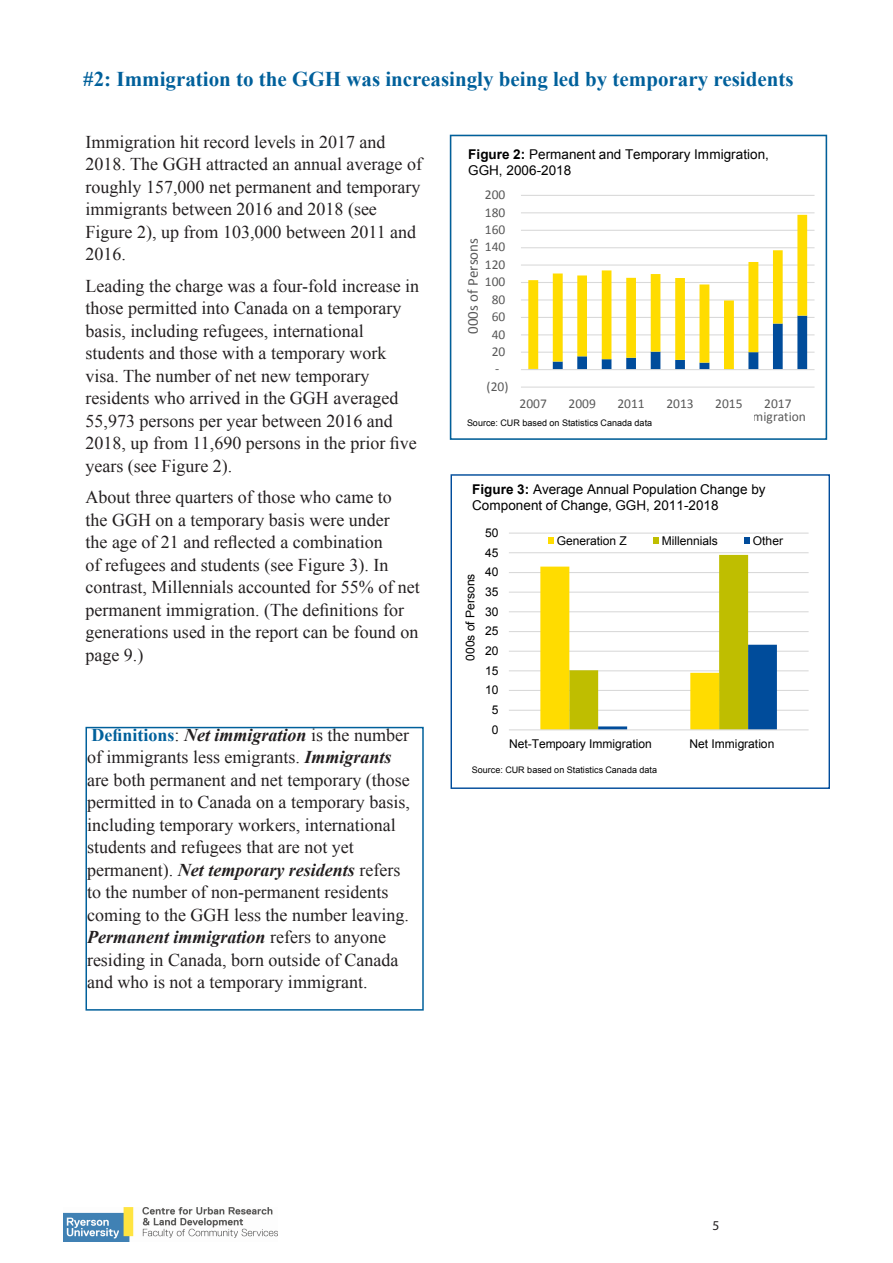
<style>
.page{position:relative;width:893px;height:1263px;background:#fff}
.page>*{position:absolute;margin:0;border:0;box-sizing:border-box;transform-origin:0 0}
.CUR_Subtitle_2{font:700 21px "Times New Roman";color:#00609b}
.CUR_Body_Text{font:18px/22.5px "Times New Roman";color:#231f20}
.t1{font:15px "Calibri";color:#595959}
.t2{font:13.5px/15.6px "Arial";letter-spacing:.005em;color:#000}
.t3{font:13.5px "Calibri";color:#595959}
.t4{font:13.5px "Myriad Pro";color:#231f20}
.t5{font:12px "Arial";letter-spacing:-.005em;color:#000}
.t6{font:9px "Arial";letter-spacing:.005em;color:#000}
.s1{font-weight:700;color:#00609b}
.s2{font-weight:700;font-style:italic}
.s3{font-weight:700}
</style>
<div class="page">
<img style="left:63px;top:1207px;width:215px;height:34px">
<div style="left:86px;top:727px;width:338px;height:283px;border:2px solid #00609b"></div>
<hr style="left:521px;top:387px;width:293px;height:1px;background:#d9d9d9">
<hr style="left:521px;top:352px;width:293px;height:1px;background:#d9d9d9">
<hr style="left:521px;top:334px;width:293px;height:1px;background:#d9d9d9">
<hr style="left:521px;top:317px;width:293px;height:1px;background:#d9d9d9">
<hr style="left:521px;top:299px;width:293px;height:1px;background:#d9d9d9">
<hr style="left:521px;top:282px;width:293px;height:1px;background:#d9d9d9">
<hr style="left:521px;top:264px;width:293px;height:2px;background:#d9d9d9">
<hr style="left:521px;top:247px;width:293px;height:1px;background:#d9d9d9">
<hr style="left:521px;top:230px;width:293px;height:1px;background:#d9d9d9">
<hr style="left:521px;top:212px;width:293px;height:1px;background:#d9d9d9">
<hr style="left:521px;top:195px;width:293px;height:1px;background:#d9d9d9">
<svg style="left:528px;top:215px;width:279px;height:154px"></svg>
<hr style="left:521px;top:369px;width:293px;height:1px;background:#d9d9d9">
<div style="left:450px;top:135px;width:377px;height:305px;border:2px solid #00609b"></div>
<hr style="left:509px;top:710px;width:300px;height:1px;background:#d9d9d9">
<hr style="left:509px;top:690px;width:300px;height:1px;background:#d9d9d9">
<hr style="left:509px;top:670px;width:300px;height:1px;background:#d9d9d9">
<hr style="left:509px;top:651px;width:300px;height:1px;background:#d9d9d9">
<hr style="left:509px;top:631px;width:300px;height:1px;background:#d9d9d9">
<hr style="left:509px;top:611px;width:300px;height:1px;background:#d9d9d9">
<hr style="left:509px;top:592px;width:300px;height:1px;background:#d9d9d9">
<hr style="left:509px;top:572px;width:300px;height:1px;background:#d9d9d9">
<hr style="left:509px;top:552px;width:300px;height:1px;background:#d9d9d9">
<hr style="left:509px;top:533px;width:300px;height:1px;background:#d9d9d9">
<svg style="left:540px;top:555px;width:237px;height:174px"></svg>
<hr style="left:509px;top:729px;width:300px;height:1px;background:#d9d9d9">
<svg style="left:548px;top:538px;width:6px;height:6px"></svg>
<svg style="left:653px;top:538px;width:6px;height:6px"></svg>
<svg style="left:744px;top:538px;width:6px;height:6px"></svg>
<div style="left:451px;top:474px;width:379px;height:315px;border:1px solid #004c9b"></div>
<p class="CUR_Subtitle_2" style="left:83px;top:64px;width:712px">#2: Immigration to the GGH was increasingly being led by temporary residents</p>
<p class="CUR_Body_Text" style="left:86px;top:130px;width:338px">Immigration hit record levels in 2017 and 2018. The GGH attracted an annual average of roughly 157,000 net permanent and temporary immigrants between 2016 and 2018 (see Figure 2), up from 103,000 between 2011 and 2016.</p>
<p class="CUR_Body_Text" style="left:86px;top:274px;width:335px">Leading the charge was a four-fold increase in those permitted into Canada on a temporary basis, including refugees, international students and those with a temporary work visa. The number of net new temporary residents who arrived in the GGH averaged 55,973 persons per year between 2016 and 2018, up from 11,690 persons in the prior five years (see Figure 2).</p>
<p class="CUR_Body_Text" style="left:86px;top:486px;width:336px">About three quarters of those who came to<br>the GGH on a temporary basis were under<br>the age of 21 and reflected a combination<br>of refugees and students (see Figure 3). In contrast, Millennials accounted for 55% of net permanent immigration. (The definitions for generations used in the report can be found on page 9.)</p>
<p class="CUR_Body_Text" style="left:87px;top:723px;width:324px"><span class="s1">Definitions</span>: <span class="s2">Net immigration</span> is the number of immigrants less emigrants. <span class="s2">Immigrants </span>are both permanent and net temporary (those permitted in to Canada on a temporary basis, including temporary workers, international students and refugees that are not yet permanent). <span class="s2">Net temporary residents</span> refers to the number of non-permanent residents coming to the GGH less the number leaving.<br><span class="s2">Permanent immigration</span> refers to anyone residing in Canada, born outside of Canada and who is not a temporary immigrant.</p>
<p class="t2" style="left:468px;top:147px;width:302px"><span class="s3">Figure 2:</span> Permanent and Temporary Immigration,<br>GGH, 2006-2018</p>
<p class="t3" style="left:485px;top:186px;width:22px">200</p>
<p class="t3" style="left:485px;top:204px;width:22px">180</p>
<p class="t1" style="left:463px;top:334px;width:97px;rotate:-90deg">000s of Persons</p>
<p class="t3" style="left:485px;top:221px;width:22px">160</p>
<p class="t3" style="left:485px;top:238px;width:22px">140</p>
<p class="t3" style="left:485px;top:256px;width:22px">120</p>
<p class="t3" style="left:485px;top:273px;width:22px">100</p>
<p class="t3" style="left:492px;top:291px;width:15px">80</p>
<p class="t3" style="left:492px;top:308px;width:15px">60</p>
<p class="t3" style="left:492px;top:326px;width:15px">40</p>
<p class="t3" style="left:492px;top:343px;width:15px">20</p>
<p class="t3" style="left:495px;top:360px;width:6px">-</p>
<p class="t3" style="left:487px;top:378px;width:23px">(20)</p>
<p class="t3" style="left:520px;top:395px;width:29px">2007</p>
<p class="t3" style="left:568px;top:395px;width:29px">2009</p>
<p class="t3" style="left:617px;top:395px;width:29px">2011</p>
<p class="t3" style="left:666px;top:395px;width:29px">2013</p>
<p class="t3" style="left:715px;top:395px;width:29px">2015</p>
<p class="t3" style="left:764px;top:395px;width:29px">2017</p>
<p class="t3" style="left:487px;top:408px;width:169px">Net Non-Permanent Residents</p>
<p class="t6" style="left:467px;top:417px;width:187px">Source: CUR based on Statistics Canada data</p>
<p class="t2" style="left:472px;top:482px;width:295px"><span class="s3">Figure 3:</span> Average Annual Population Change by<br>Component of Change, GGH, 2011-2018</p>
<p class="t5" style="left:462px;top:661px;width:88px;rotate:-90deg">000s of Persons</p>
<p class="t5" style="left:485px;top:525px;width:15px">50</p>
<p class="t5" style="left:485px;top:544px;width:15px">45</p>
<p class="t5" style="left:485px;top:564px;width:15px">40</p>
<p class="t5" style="left:485px;top:584px;width:15px">35</p>
<p class="t5" style="left:485px;top:603px;width:15px">30</p>
<p class="t5" style="left:485px;top:623px;width:15px">25</p>
<p class="t5" style="left:485px;top:643px;width:15px">20</p>
<p class="t5" style="left:485px;top:662px;width:15px">15</p>
<p class="t5" style="left:485px;top:682px;width:15px">10</p>
<p class="t5" style="left:492px;top:702px;width:8px">5</p>
<p class="t5" style="left:492px;top:721px;width:8px">0</p>
<p class="t5" style="left:557px;top:532px;width:71px">Generation Z</p>
<p class="t5" style="left:662px;top:532px;width:58px">Millennials</p>
<p class="t5" style="left:753px;top:532px;width:32px">Other</p>
<p class="t5" style="left:509px;top:736px;width:144px">Net-Tempoary Immigration</p>
<p class="t5" style="left:690px;top:736px;width:86px">Net Immigration</p>
<p class="t6" style="left:472px;top:764px;width:187px">Source: CUR based on Statistics Canada data</p>
<p class="t4" style="left:712px;top:1217px;width:8px">5</p>
</div>
